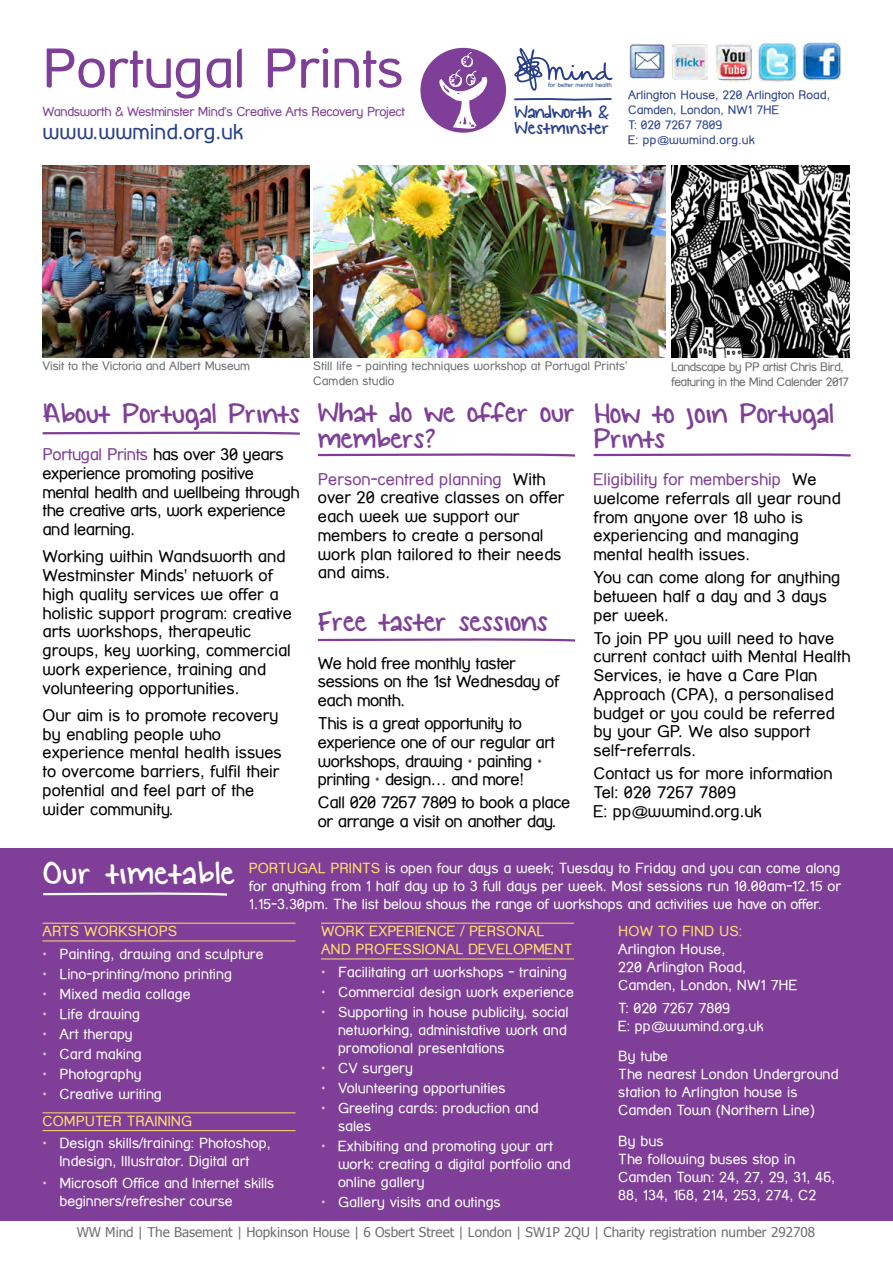
<style>
.page{position:relative;width:893px;height:1263px;background:#fff}
.page>*{position:absolute;margin:0;border:0;box-sizing:border-box;transform-origin:0 0}
.t1{font:54px "Street Corner";color:#7f3f98}
.t2{font:36px "KG Small Town Southern Girl";letter-spacing:.025em;color:#fff}
.t3{font:31.5px/25.5px "KG Small Town Southern Girl";color:#7f3f98}
.t4{font:21px "Street Corner";color:#273f8a}
.t5{font:20.25px/16.5px "KG Small Town Southern Girl";letter-spacing:.01em;color:#273f8a}
.t6{font:16.5px/18.8px "Street Corner";color:#000}
.t7{font:16.5px/18.8px "Street Corner";letter-spacing:-.025em;color:#000}
.t8{font:14.25px/18px "Street Corner";color:#fff}
.t9{font:14.25px "Street Corner";color:#ffdc6e}
.t10{font:13.5px "Tahoma";color:#6d6e71}
.t11{font:12.75px "Street Corner";letter-spacing:-.03em;color:#7f3f98}
.t12{font:12px/15px "Street Corner";letter-spacing:-.01em;color:#6d6e71}
.t13{font:12px/15px "Street Corner";color:#273f8a}
.t14{font:12px/15px "Street Corner";letter-spacing:-.04em;color:#6d6e71}
.t15{font:6px "Street Corner";color:#273f8a}
.s1{color:#7f3f98}
</style>
<div class="page">
<img style="left:803px;top:43px;width:38px;height:38px">
<img style="left:758px;top:43px;width:39px;height:38px">
<img style="left:715px;top:43px;width:37px;height:40px">
<img style="left:672px;top:44px;width:35px;height:35px">
<img style="left:629px;top:43px;width:37px;height:37px">
<img style="left:313px;top:166px;width:352px;height:191px">
<img style="left:671px;top:166px;width:179px;height:191px">
<img style="left:43px;top:166px;width:266px;height:192px">
<div style="left:0;top:849px;width:893px;height:372px;background:#7f3f98"></div>
<div style="left:420px;top:48px;width:86px;height:85px;background:#7f3f98;border-radius:50%"></div>
<svg style="left:437px;top:52px;width:51px;height:78px"></svg>
<svg style="left:514px;top:48px;width:98px;height:43px"></svg>
<svg style="left:514px;top:98px;width:98px;height:3px"></svg>
<hr style="left:43px;top:923px;width:253px;height:1px;background:#ffdc6e">
<hr style="left:43px;top:940px;width:253px;height:1px;background:#ffdc6e">
<hr style="left:43px;top:1112px;width:253px;height:1px;background:#ffdc6e">
<hr style="left:43px;top:1130px;width:253px;height:1px;background:#ffdc6e">
<hr style="left:321px;top:923px;width:253px;height:1px;background:#ffdc6e">
<hr style="left:321px;top:958px;width:253px;height:1px;background:#ffdc6e">
<svg style="left:43px;top:892px;width:184px;height:4px"></svg>
<svg style="left:42px;top:431px;width:258px;height:4px"></svg>
<svg style="left:317px;top:453px;width:259px;height:4px"></svg>
<svg style="left:317px;top:638px;width:259px;height:4px"></svg>
<svg style="left:593px;top:453px;width:258px;height:4px"></svg>
<h1 class="t1" style="left:43px;top:38px;width:363px">Portugal Prints</h1>
<p class="t11" style="left:43px;top:104px;width:364px">Wandsworth &amp; Westminster Mind’s Creative Arts Recovery Project</p>
<h3 class="t4" style="left:43px;top:120px;width:202px">www.wwmind.org.uk</h3>
<p class="t15" style="left:548px;top:82px;width:65px">for better mental health</p>
<h3 class="t5" style="left:514px;top:105px;width:96px">Wandworth &amp;<br>Westminster</h3>
<p class="t13" style="left:628px;top:87px;width:203px">Arlington House, 220 Arlington Road,<br>Camden, London, NW1 7HE<br>T: 020 7267 7809<br>E: pp@wwmind.org.uk</p>
<p class="t12" style="left:313px;top:358px;width:315px">Still life - painting techniques workshop at Portugal Prints'<br>Camden studio</p>
<p class="t12" style="left:43px;top:358px;width:209px">Visit to the Victoria and Albert Museum</p>
<p class="t14" style="left:671px;top:359px;width:179px">Landscape by PP artist Chris Bird, featuring in the Mind Calender 2017</p>
<h3 class="t3" style="left:43px;top:403px;width:259px">About Portugal Prints</h3>
<p class="t7" style="left:43px;top:445px;width:259px"><span class="s1">Portugal Prints</span> has over 30 years experience promoting positive mental health and wellbeing through the creative arts, work experience and learning.</p>
<p class="t6" style="left:43px;top:547px;width:251px">Working within Wandsworth and<br>Westminster Minds' network of high quality services we offer a holistic support program: creative arts workshops, therapeutic groups, key working, commercial work experience, training and volunteering opportunities.</p>
<p class="t6" style="left:43px;top:706px;width:241px">Our aim is to promote recovery by enabling people who experience mental health issues to overcome barriers, fulfil their potential and feel part of the wider community.</p>
<h3 class="t3" style="left:318px;top:402px;width:259px">What do we offer our members?</h3>
<p class="t6" style="left:318px;top:469px;width:248px"><span class="s1">Person-centred planning</span> With over 20 creative classes on offer each week we support our members to create a personal work plan tailored to their needs and aims.</p>
<h3 class="t3" style="left:318px;top:611px;width:232px">Free taster sessions</h3>
<p class="t7" style="left:318px;top:653px;width:244px">We hold free monthly taster sessions on the 1st Wednesday of each month.</p>
<p class="t7" style="left:318px;top:714px;width:239px">This is a great opportunity to experience one of our regular art workshops, drawing • painting • printing • design… and more!</p>
<p class="t7" style="left:318px;top:793px;width:254px">Call 020 7267 7809 to book a place or arrange a visit on another day.</p>
<h3 class="t3" style="left:593px;top:403px;width:241px">How to join Portugal<br>Prints</h3>
<p class="t6" style="left:593px;top:470px;width:249px"><span class="s1">Eligibility for membership</span> We welcome referrals all year round from anyone over 18 who is experiencing and managing mental health issues.</p>
<p class="t6" style="left:593px;top:568px;width:248px">You can come along for anything between half a day and 3 days per week.</p>
<p class="t6" style="left:593px;top:628px;width:259px">To join PP you will need to have current contact with Mental Health<br>Services, ie have a Care Plan<br>Approach (CPA), a personalised budget or you could be referred by your GP. We also support self-referrals.</p>
<p class="t6" style="left:593px;top:764px;width:241px">Contact us for more information<br>Tel: 020 7267 7809<br>E: pp@wwmind.org.uk</p>
<h2 class="t2" style="left:43px;top:854px;width:193px">Our timetable</h2>
<p class="t9" style="left:249px;top:859px;width:20px">Port</p>
<p class="t9" style="left:287px;top:859px;width:21px">ugal</p>
<p class="t9" style="left:330px;top:859px;width:32px">Prints</p>
<p class="t8" style="left:249px;top:858px;width:594px;text-align:justify;text-indent:137px">is open four days a week; Tuesday to Friday and you can come along for anything from 1 half day up to 3 full days per week. Most sessions run 10.00am-12.15 or 1.15-3.30pm. The list below shows the range of workshops and activities we have on offer.</p>
<p class="t9" style="left:321px;top:923px;width:12px">wor</p>
<p class="t9" style="left:355px;top:923px;width:42px">k exper</p>
<p class="t9" style="left:415px;top:923px;width:14px">ience</p>
<p class="t9" style="left:460px;top:923px;width:19px">/ personal</p>
<p class="t9" style="left:321px;top:941px;width:45px">an d pro</p>
<p class="t9" style="left:385px;top:941px;width:19px">fess</p>
<p class="t9" style="left:422px;top:941px;width:14px">ional</p>
<p class="t9" style="left:468px;top:941px;width:21px">development</p>
<p class="t8" style="left:321px;top:962px;width:247px">• Facilitating art workshops - training</p>
<p class="t8" style="left:321px;top:983px;width:254px">• Commercial design work experience</p>
<p class="t8" style="left:338px;top:1003px;width:232px;text-indent:-17px">• Supporting in house publicity, social networking, administative work and promotional presentations</p>
<p class="t8" style="left:321px;top:1059px;width:93px">• CV surgery</p>
<p class="t8" style="left:321px;top:1079px;width:186px">• Volunteering opportunities</p>
<p class="t8" style="left:338px;top:1099px;width:202px;text-indent:-17px">• Greeting cards: production and sales</p>
<p class="t8" style="left:338px;top:1137px;width:234px;text-indent:-17px">• Exhibiting and promoting your art work: creating a digital portfolio and online gallery</p>
<p class="t8" style="left:321px;top:1193px;width:181px">• Gallery visits and outings</p>
<p class="t9" style="left:618px;top:923px;width:125px">How to find us:</p>
<p class="t8" style="left:618px;top:940px;width:181px">Arlington House,<br>220 Arlington Road,<br>Camden, London, NW1 7HE</p>
<p class="t8" style="left:618px;top:998px;width:147px">T: 020 7267 7809<br>E: pp@wwmind.org.uk</p>
<p class="t8" style="left:618px;top:1047px;width:222px">By tube<br>The nearest London Underground station to Arlington house is<br>Camden Town (Northern Line)</p>
<p class="t8" style="left:618px;top:1132px;width:218px">By bus<br>The following buses stop in<br>Camden Town: 24, 27, 29, 31, 46,<br>88, 134, 168, 214, 253, 274, C2</p>
<p class="t10" style="left:77px;top:1223px;width:740px">WW Mind | The Basement | Hopkinson House | 6 Osbert Street | London | SW1P 2QU | Charity registration number 292708</p>
<p class="t9" style="left:43px;top:923px;width:20px">Arts</p>
<p class="t9" style="left:84px;top:923px;width:12px">wor</p>
<p class="t9" style="left:118px;top:923px;width:21px">kshops</p>
<p class="t8" style="left:43px;top:944px;width:223px">• Painting, drawing and sculpture</p>
<p class="t8" style="left:43px;top:965px;width:191px">• Lino-printing/mono printing</p>
<p class="t8" style="left:43px;top:985px;width:150px">• Mixed media collage</p>
<p class="t8" style="left:43px;top:1005px;width:99px">• Life drawing</p>
<p class="t8" style="left:43px;top:1025px;width:92px">• Art therapy</p>
<p class="t8" style="left:43px;top:1045px;width:101px">• Card making</p>
<p class="t8" style="left:43px;top:1065px;width:101px">• Photography</p>
<p class="t8" style="left:43px;top:1085px;width:121px">• Creative writing</p>
<p class="t9" style="left:43px;top:1113px;width:22px">Comp</p>
<p class="t9" style="left:85px;top:1113px;width:20px">uter</p>
<p class="t9" style="left:127px;top:1113px;width:11px">tra</p>
<p class="t9" style="left:154px;top:1113px;width:28px">ining</p>
<p class="t8" style="left:43px;top:1134px;width:230px;text-align:center">• Design skills/training: Photoshop,<br>Indesign, Illustrator. Digital art</p>
<p class="t8" style="left:60px;top:1174px;width:216px;text-indent:-17px">• Microsoft Office and Internet skills beginners/refresher course</p>
</div>
